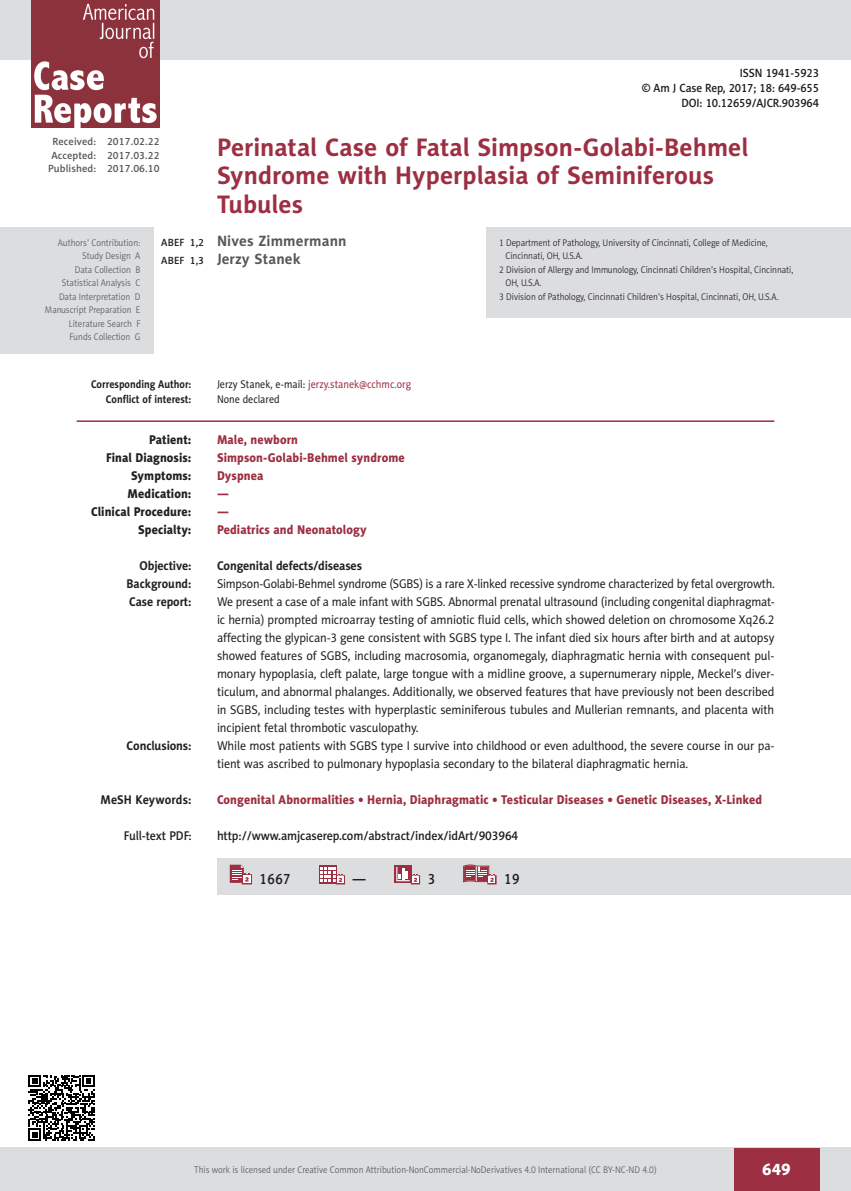
<style>
.page{position:relative;width:851px;height:1191px;background:#fff}
.page>*{position:absolute;margin:0;border:0;box-sizing:border-box;transform-origin:0 0}
.AJCR_Tytul{font:700 25.5px/28.5px "Naomi Sans EFN";color:#9d2f42}
.t1{font:16.5px "Naomi Sans EFN Heavy";color:#fff}
.AJCR_Autorzy{font:700 15px "Naomi Sans EFN";letter-spacing:.01em;color:#57585a}
.AJCR_dane{font:15px "Naomi Sans EFN Medium";letter-spacing:.03em;color:#231f20;scale:.9 1}
.AJCR_Summary_body{font:12.75px/18px "Naomi Sans EFN";letter-spacing:-.01em;color:#231f20;text-align:justify;scale:.94 1}
.AJCR_Summary_body-2{font:12.75px/18px "Naomi Sans EFN";letter-spacing:-.01em;color:#231f20;scale:.95 1}
.AJCR_keywords{font:12.75px "Naomi Sans EFN Heavy";letter-spacing:.005em;color:#9d2f42;scale:.95 1}
.AJCR_Summary_body-3{font:12.75px "Naomi Sans EFN";letter-spacing:-.01em;color:#231f20;scale:.93 1}
.AJCR_keywords-2{font:12.75px "Naomi Sans EFN Heavy";letter-spacing:.005em;color:#231f20;scale:.95 1}
.AJCR_full_text_pdf{font:12.75px "Naomi Sans EFN Medium";letter-spacing:-.01em;color:#231f20;scale:.95 1}
.AJCR_Summary_body-4{font:700 12.75px "Naomi Sans EFN";letter-spacing:-.01em;color:#231f20;scale:.95 1}
.AJCR_keywords-3{font:700 12.75px "Naomi Sans EFN";letter-spacing:.005em;color:#231f20;scale:.95 1}
.AJCR_Summary_body-5{font:700 12.75px "Naomi Sans EFN";letter-spacing:-.01em;color:#231f20;scale:.93 1}
.AJCR_Summary_body-6{font:700 12.75px "Naomi Sans EFN";letter-spacing:-.01em;color:#231f20;scale:.94 1}
.AJCR_full_text_pdf-2{font:12px "Naomi Sans EFN Medium";letter-spacing:-.01em;color:#231f20;scale:.95 1}
.AJCR_Adres{font:11.25px "Naomi Sans EFN";color:#9d2f42;scale:.9 1}
.AJCR_Adres-2{font:700 11.25px "Naomi Sans EFN";color:#231f20;scale:.9 1}
.AJCR_Adres-3{font:11.25px "Naomi Sans EFN";color:#231f20;scale:.9 1}
.t2{font:10.5px "Naomi Sans EFN Medium";letter-spacing:.01em;color:#57585a}
.t3{font:9.75px "Naomi Sans EFN Light";color:#57585a;scale:.9 1}
.AJCR_Afiliacja{font:9.75px/13.5px "Naomi Sans EFN Light";color:#231f20;scale:.9 1}
.s1{font-family:"Naomi Sans EFN Medium";font-weight:400;font-size:10.5px;color:#231f20}
.s2{color:#231f20}
</style>
<div class="page">
<div style="left:217px;top:858px;width:633px;height:36px;background:#dcdddf"></div>
<svg style="left:230px;top:864px;width:22px;height:20px"></svg>
<div style="left:319px;top:865px;width:17px;height:18px;background:#9d2f42"></div>
<svg style="left:320px;top:866px;width:25px;height:18px"></svg>
<div style="left:394px;top:865px;width:18px;height:18px;background:#9d2f42"></div>
<svg style="left:396px;top:867px;width:24px;height:17px"></svg>
<svg style="left:463px;top:864px;width:33px;height:20px"></svg>
<hr style="left:77px;top:420px;width:697px;height:2px;background:#9d2f42">
<div style="left:0;top:228px;width:153px;height:126px;background:#dcdddf"></div>
<div style="left:486px;top:228px;width:364px;height:90px;background:#dcdddf"></div>
<svg style="left:28px;top:1075px;width:67px;height:66px"></svg>
<div style="left:0;top:1148px;width:850px;height:43px;background:#dcdddf"></div>
<div style="left:733px;top:1147px;width:86px;height:43px;background:#9d2f42"></div>
<div style="left:0;top:0;width:850px;height:60px;background:#dcdddf"></div>
<img style="left:32px;top:0;width:127px;height:127px">
<p class="AJCR_full_text_pdf-2" style="left:739px;top:66px;width:85px">ISSN 1941-5923</p>
<p class="AJCR_full_text_pdf-2" style="left:641px;top:81px;width:188px">© Am J Case Rep, 2017; 18: 649-655</p>
<p class="AJCR_full_text_pdf-2" style="left:681px;top:96px;width:146px">DOI: 10.12659/AJCR.903964</p>
<p class="AJCR_Tytul" style="left:217px;top:133px;width:532px">Perinatal Case of Fatal Simpson-Golabi-Behmel<br>Syndrome with Hyperplasia of Seminiferous<br>Tubules</p>
<p class="AJCR_Autorzy" style="left:161px;top:232px;width:187px"><span class="s1">ABEF 1,2</span> Nives Zimmermann</p>
<p class="AJCR_Autorzy" style="left:161px;top:250px;width:141px"><span class="s1">ABEF 1,3</span> Jerzy Stanek</p>
<p class="t2" style="left:52px;top:136px;width:109px">Received: 2017.02.22</p>
<p class="t2" style="left:51px;top:149px;width:110px">Accepted: 2017.03.22</p>
<p class="t2" style="left:48px;top:163px;width:113px">Published: 2017.06.10</p>
<p class="t3" style="left:58px;top:237px;width:93px">Authors’ Contribution:</p>
<p class="t3" style="left:82px;top:250px;width:66px">Study Design A</p>
<p class="t3" style="left:75px;top:264px;width:74px">Data Collection B</p>
<p class="t3" style="left:62px;top:277px;width:89px">Statistical Analysis C</p>
<p class="t3" style="left:59px;top:291px;width:92px">Data Interpretation D</p>
<p class="t3" style="left:45px;top:304px;width:107px">Manuscript Preparation E</p>
<p class="t3" style="left:69px;top:318px;width:81px">Literature Search F</p>
<p class="t3" style="left:69px;top:331px;width:80px">Funds Collection G</p>
<p class="AJCR_Afiliacja" style="left:505px;top:236px;width:293px;text-indent:-6px">1 Department of Pathology, University of Cincinnati, College of Medicine,<br>Cincinnati, OH, U.S.A.</p>
<p class="AJCR_Afiliacja" style="left:505px;top:263px;width:321px;text-indent:-6px">2 Division of Allergy and Immunology, Cincinnati Children’s Hospital, Cincinnati,<br>OH, U.S.A.</p>
<p class="AJCR_Afiliacja" style="left:499px;top:290px;width:312px">3 Division of Pathology, Cincinnati Children’s Hospital, Cincinnati, OH, U.S.A.</p>
<p class="AJCR_Adres-2" style="left:91px;top:377px;width:113px">Corresponding Author:</p>
<p class="AJCR_Adres" style="left:217px;top:377px;width:217px"><span class="s2">Jerzy Stanek, e-mail:</span> jerzy.stanek@cchmc.org</p>
<p class="AJCR_Adres-2" style="left:106px;top:393px;width:97px">Conflict of interest:</p>
<p class="AJCR_Adres-3" style="left:217px;top:393px;width:71px">None declared</p>
<p class="AJCR_keywords-2" style="left:149px;top:432px;width:46px">Patient:</p>
<p class="AJCR_keywords" style="left:217px;top:432px;width:87px">Male, newborn</p>
<p class="AJCR_keywords-2" style="left:106px;top:450px;width:91px">Final Diagnosis:</p>
<p class="AJCR_keywords" style="left:217px;top:450px;width:199px">Simpson-Golabi-Behmel syndrome</p>
<p class="AJCR_keywords-2" style="left:131px;top:468px;width:65px">Symptoms:</p>
<p class="AJCR_keywords" style="left:217px;top:468px;width:50px">Dyspnea</p>
<p class="AJCR_keywords-2" style="left:128px;top:486px;width:69px">Medication:</p>
<p class="AJCR_keywords" style="left:217px;top:486px;width:14px">—</p>
<p class="AJCR_keywords-2" style="left:91px;top:504px;width:107px">Clinical Procedure:</p>
<p class="AJCR_keywords" style="left:217px;top:504px;width:14px">—</p>
<p class="AJCR_keywords-2" style="left:138px;top:522px;width:58px">Specialty:</p>
<p class="AJCR_keywords" style="left:217px;top:522px;width:159px">Pediatrics and Neonatology</p>
<p class="AJCR_Summary_body-4" style="left:139px;top:558px;width:56px">Objective:</p>
<p class="AJCR_Summary_body-4" style="left:217px;top:558px;width:154px">Congenital defects/diseases</p>
<p class="AJCR_Summary_body-5" style="left:126px;top:576px;width:71px">Background:</p>
<p class="AJCR_Summary_body-3" style="left:217px;top:576px;width:601px">Simpson-Golabi-Behmel syndrome (SGBS) is a rare X-linked recessive syndrome characterized by fetal overgrowth.</p>
<p class="AJCR_Summary_body-6" style="left:129px;top:594px;width:68px">Case report:</p>
<p class="AJCR_Summary_body" style="left:217px;top:593px;width:594px">We present a case of a male infant with SGBS. Abnormal prenatal ultrasound (including congenital diaphragmat&shy;ic hernia) prompted microarray testing of amniotic fluid cells, which showed deletion on chromosome Xq26.2 affecting the glypican-3 gene consistent with SGBS type I. The infant died six hours after birth and at autopsy showed features of SGBS, including macrosomia, organomegaly, diaphragmatic hernia with consequent pul&shy;monary hypoplasia, cleft palate, large tongue with a midline groove, a supernumerary nipple, Meckel’s diver&shy;ticulum, and abnormal phalanges. Additionally, we observed features that have previously not been described in SGBS, including testes with hyperplastic seminiferous tubules and Mullerian remnants, and placenta with incipient fetal thrombotic vasculopathy.</p>
<p class="AJCR_Summary_body-4" style="left:127px;top:738px;width:70px">Conclusions:</p>
<p class="AJCR_Summary_body-2" style="left:217px;top:737px;width:588px">While most patients with SGBS type I survive into childhood or even adulthood, the severe course in our pa&shy;tient was ascribed to pulmonary hypoplasia secondary to the bilateral diaphragmatic hernia.</p>
<p class="AJCR_keywords-3" style="left:100px;top:792px;width:97px">MeSH Keywords:</p>
<p class="AJCR_keywords" style="left:217px;top:792px;width:575px">Congenital Abnormalities • Hernia, Diaphragmatic • Testicular Diseases • Genetic Diseases, X-Linked</p>
<p class="AJCR_full_text_pdf" style="left:124px;top:828px;width:73px">Full-text PDF:</p>
<p class="AJCR_full_text_pdf" style="left:217px;top:828px;width:318px">http://www.amjcaserep.com/abstract/index/idArt/903964</p>
<p class="AJCR_dane" style="left:259px;top:870px;width:36px">1667</p>
<p class="AJCR_dane" style="left:352px;top:870px;width:16px">—</p>
<p class="AJCR_dane" style="left:427px;top:870px;width:10px">3</p>
<p class="AJCR_dane" style="left:504px;top:870px;width:19px">19</p>
<p class="t3" style="left:194px;top:1164px;width:515px">This work is licensed under Creative Common Attribution-NonCommercial-NoDerivatives 4.0 International (CC BY-NC-ND 4.0)</p>
<p class="t1" style="left:762px;top:1159px;width:30px">649</p>
</div>
